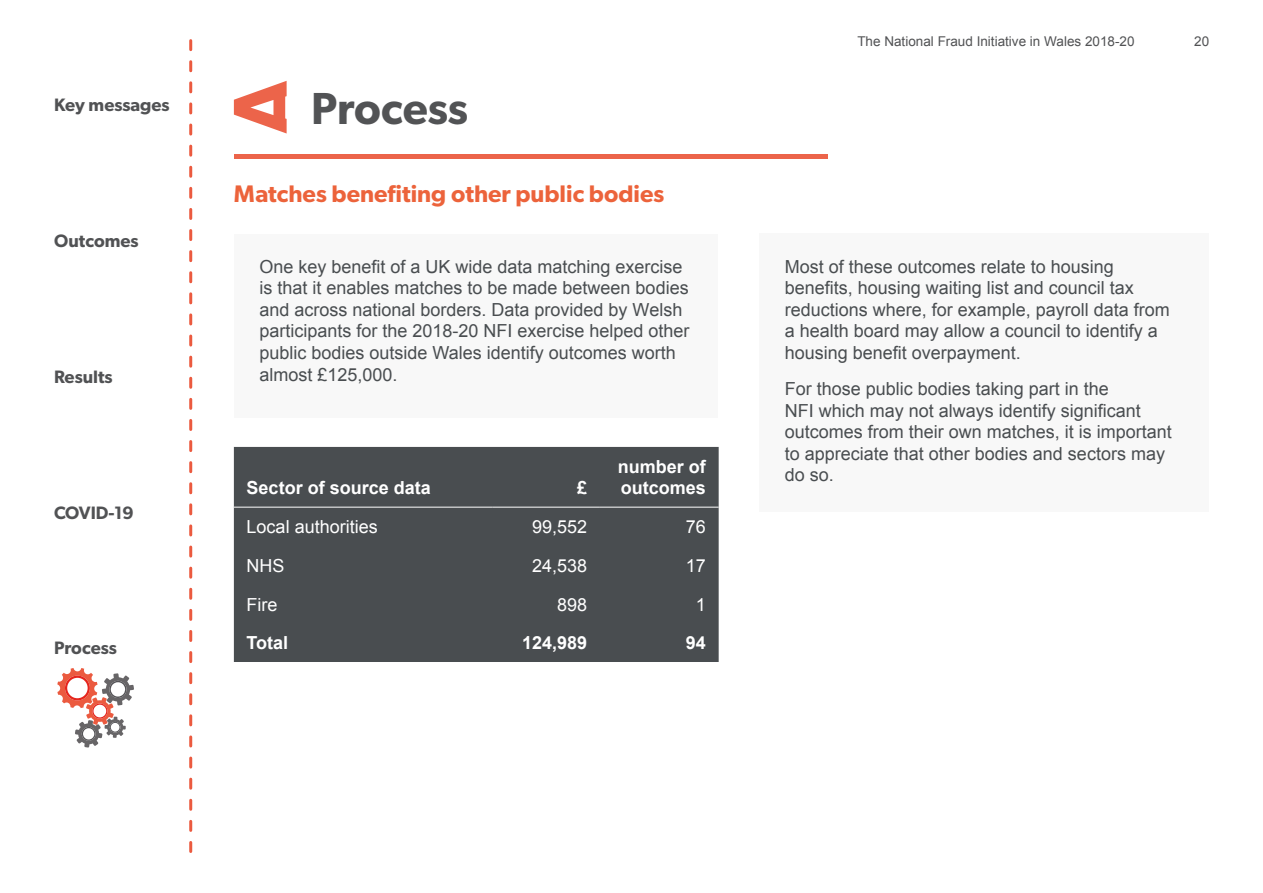
<style>
.page{position:relative;width:1263px;height:893px;background:#fff}
.page>*{position:absolute;margin:0;border:0;box-sizing:border-box;transform-origin:0 0}
.Page_title{font:600 45px "Gibson";color:#525355}
.t1{font:600 24px "Gibson";color:#ec633b}
.Body_text{font:18px/21.6px "Arial";color:#494d50}
.t2{font:600 18px "Gibson";color:#515254}
.Table_header_text{font:700 18px/21.6px "Arial";color:#fff}
.Table_body{font:18px "Arial";color:#fff}
.Right_Align{font:18px "Arial";color:#fff}
.Right_Align-2{font:700 18px "Arial";color:#fff}
.Table_body-2{font:700 18px "Arial";color:#fff}
.t3{font:13.5px "Arial";color:#515254}
</style>
<div class="page">
<svg style="left:189px;top:41px;width:3px;height:810px"></svg>
<svg style="left:57px;top:668px;width:77px;height:79px"></svg>
<hr style="left:234px;top:155px;width:593px;height:4px;background:#ec644a">
<svg style="left:234px;top:81px;width:53px;height:53px"></svg>
<div style="left:234px;top:447px;width:485px;height:215px;background:#494d50"></div>
<hr style="left:234px;top:507px;width:258px;height:1px;background:#fff">
<hr style="left:492px;top:507px;width:108px;height:1px;background:#fff">
<hr style="left:600px;top:507px;width:119px;height:1px;background:#fff">
<div style="left:234px;top:234px;width:484px;height:183px;background:#f8f8f8"></div>
<div style="left:759px;top:234px;width:450px;height:278px;background:#f8f8f8"></div>
<p class="t2" style="left:54px;top:94px;width:117px">Key messages</p>
<p class="t2" style="left:54px;top:230px;width:86px">Outcomes</p>
<p class="t2" style="left:54px;top:366px;width:60px">Results</p>
<p class="t2" style="left:54px;top:502px;width:81px">COVID-19</p>
<p class="t2" style="left:54px;top:637px;width:64px">Process</p>
<h2 class="Page_title" style="left:311px;top:82px;width:158px">Process</h2>
<h2 class="t1" style="left:234px;top:179px;width:432px">Matches benefiting other public bodies</h2>
<p class="t3" style="left:857px;top:32px;width:279px">The National Fraud Initiative in Wales 2018-20</p>
<p class="t3" style="left:1194px;top:32px;width:17px">20</p>
<p class="Body_text" style="left:259px;top:256px;width:432px">One key benefit of a UK wide data matching exercise is that it enables matches to be made between bodies and across national borders. Data provided by Welsh participants for the 2018-20 NFI exercise helped other public bodies outside Wales identify outcomes worth almost £125,000.</p>
<p class="Body_text" style="left:785px;top:256px;width:387px">Most of these outcomes relate to housing benefits, housing waiting list and council tax reductions where, for example, payroll data from a health board may allow a council to identify a housing benefit overpayment.</p>
<p class="Body_text" style="left:785px;top:378px;width:389px">For those public bodies taking part in the<br>NFI which may not always identify significant outcomes from their own matches, it is important to appreciate that other bodies and sectors may do so.</p>
<p class="Table_header_text" style="left:618px;top:456px;width:90px">number of outcomes</p>
<p class="Table_header_text" style="left:247px;top:478px;width:186px">Sector of source data</p>
<p class="Table_header_text" style="left:577px;top:478px;width:12px">£</p>
<p class="Table_body" style="left:247px;top:515px;width:133px">Local authorities</p>
<p class="Right_Align" style="left:532px;top:515px;width:57px">99,552</p>
<p class="Right_Align" style="left:686px;top:515px;width:22px">76</p>
<p class="Table_body" style="left:247px;top:554px;width:39px">NHS</p>
<p class="Right_Align" style="left:532px;top:554px;width:57px">24,538</p>
<p class="Right_Align" style="left:686px;top:554px;width:22px">17</p>
<p class="Table_body" style="left:247px;top:592px;width:32px">Fire</p>
<p class="Right_Align" style="left:557px;top:592px;width:32px">898</p>
<p class="Right_Align" style="left:696px;top:592px;width:12px">1</p>
<p class="Table_body-2" style="left:247px;top:631px;width:43px">Total</p>
<p class="Right_Align-2" style="left:522px;top:631px;width:67px">124,989</p>
<p class="Right_Align-2" style="left:686px;top:631px;width:22px">94</p>
</div>
